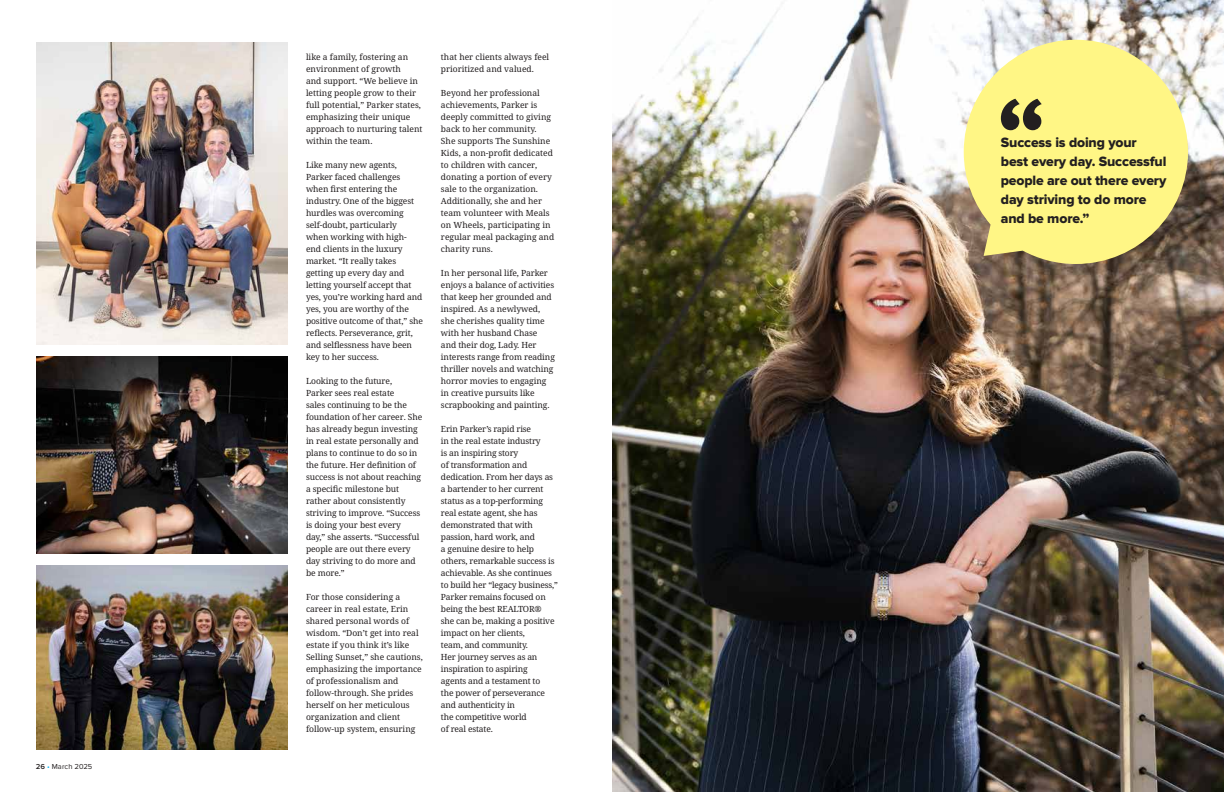
<style>
.page{position:relative;width:1224px;height:792px;background:#fff}
.page>*{position:absolute;margin:0;border:0;box-sizing:border-box;transform-origin:0 0}
.t1{font:14px/19px "Proxima Nova Extrabld";letter-spacing:-.01em;color:#231f20}
.t2{font:8.5px/12px "Avrile Serif";letter-spacing:-.01em;color:#231f20}
.t3{font:7.5px "Proxima Nova";letter-spacing:.01em;color:#231f20}
.s1{font-weight:600}
.s2{color:#00aeef}
</style>
<div class="page">
<img style="left:612px;top:0;width:612px;height:792px">
<svg style="left:964px;top:40px;width:224px;height:224px;background:#ede489"></svg>
<svg style="left:1001px;top:99px;width:41px;height:31px"></svg>
<img style="left:36px;top:565px;width:252px;height:185px">
<img style="left:36px;top:357px;width:252px;height:196px">
<img style="left:36px;top:42px;width:252px;height:303px">
<p class="t3" style="left:36px;top:762px;width:58px"><span class="s1">26</span> <span class="s2">•</span> March 2025</p>
<p class="t2" style="left:306px;top:51px;width:118px">like a family, fostering an environment of growth<br>and support. “We believe in letting people grow to their full potential,” Parker states, emphasizing their unique approach to nurturing talent within the team.</p>
<p class="t2" style="left:306px;top:159px;width:118px">Like many new agents,<br>Parker faced challenges when first entering the industry. One of the biggest hurdles was overcoming self-doubt, particularly<br>when working with high&shy;end clients in the luxury market. “It really takes getting up every day and letting yourself accept that yes, you’re working hard and yes, you are worthy of the positive outcome of that,” she reflects. Perseverance, grit, and selflessness have been key to her success.</p>
<p class="t2" style="left:306px;top:375px;width:118px">Looking to the future,<br>Parker sees real estate<br>sales continuing to be the foundation of her career. She has already begun investing in real estate personally and plans to continue to do so in the future. Her definition of success is not about reaching a specific milestone but rather about consistently striving to improve. “Success is doing your best every day,” she asserts. “Successful people are out there every day striving to do more and be more.”</p>
<p class="t2" style="left:306px;top:591px;width:118px">For those considering a career in real estate, Erin shared personal words of wisdom. “Don’t get into real estate if you think it’s like<br>Selling Sunset,” she cautions, emphasizing the importance of professionalism and follow-through. She prides herself on her meticulous organization and client follow-up system, ensuring</p>
<p class="t2" style="left:441px;top:51px;width:110px">that her clients always feel prioritized and valued.</p>
<p class="t2" style="left:441px;top:87px;width:115px">Beyond her professional achievements, Parker is deeply committed to giving back to her community.<br>She supports The Sunshine<br>Kids, a non-profit dedicated to children with cancer, donating a portion of every sale to the organization.<br>Additionally, she and her team volunteer with Meals on Wheels, participating in regular meal packaging and charity runs.</p>
<p class="t2" style="left:441px;top:267px;width:115px">In her personal life, Parker enjoys a balance of activities that keep her grounded and inspired. As a newlywed, she cherishes quality time with her husband Chase<br>and their dog, Lady. Her interests range from reading thriller novels and watching horror movies to engaging in creative pursuits like scrapbooking and painting.</p>
<p class="t2" style="left:441px;top:423px;width:118px">Erin Parker’s rapid rise<br>in the real estate industry<br>is an inspiring story<br>of transformation and dedication. From her days as a bartender to her current status as a top-performing real estate agent, she has demonstrated that with passion, hard work, and<br>a genuine desire to help others, remarkable success is achievable. As she continues to build her “legacy business,”<br>Parker remains focused on being the best REALTOR®<br>she can be, making a positive impact on her clients,<br>team, and community.<br>Her journey serves as an inspiration to aspiring<br>agents and a testament to<br>the power of perseverance and authenticity in<br>the competitive world<br>of real estate.</p>
<h1 class="t1" style="left:1001px;top:133px;width:167px">Success is doing your best every day. Successful people are out there every day striving to do more and be more.”</h1>
</div>
